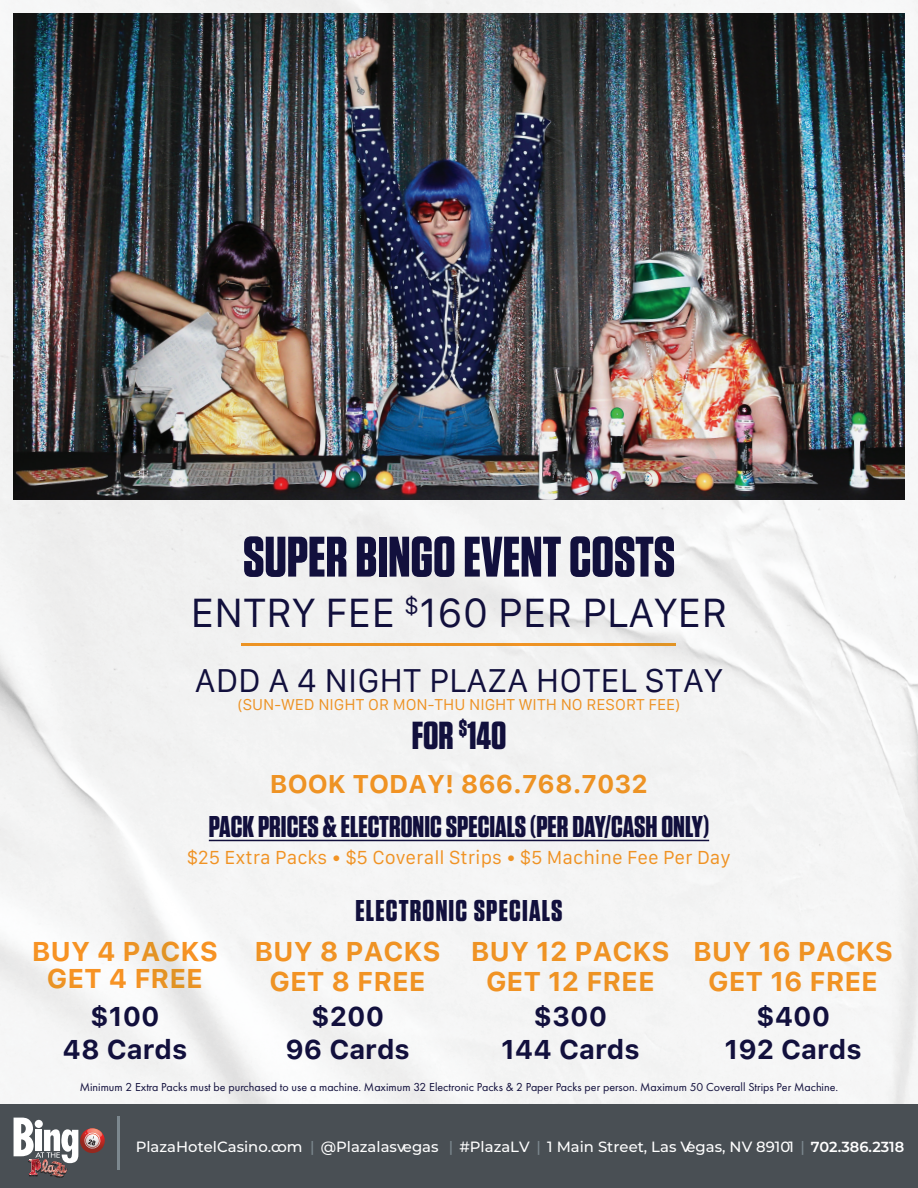
<style>
.page{position:relative;width:918px;height:1188px;background:#fff}
.page>*{position:absolute;margin:0;border:0;box-sizing:border-box;transform-origin:0 0}
.t1{font:700 57px "Tungsten";color:#12103d}
.t2{font:39px "Galvji";color:#12103d}
.t3{font:700 39px "Tungsten";color:#12103d}
.t4{font:31.5px "Galvji";color:#12103d}
.t5{font:700 30px "Tungsten";color:#12103d}
.t6{font:700 30px "Tungsten";letter-spacing:.04em;color:#12103d}
.t7{font:700 27px/29.4px "Galvji";color:#f79324;text-align:center}
.t8{font:700 27px/32.4px "Galvji";color:#12103d;text-align:center}
.t9{font:700 25.5px "Galvji";color:#f79324}
.t10{font:18px "Galvji";color:#f79324}
.t11{font:15px "Galvji";color:#f79324}
.t12{font:500 14.85px "Montserrat";color:#fff}
.t13{font:12px "Futura PT";color:#12103d}
.s1{color:#7c888f}
.s2{font-weight:600;font-size:14.55px}
</style>
<div class="page">
<img style="left:0;top:0;width:918px;height:1104px">
<div style="left:0;top:1104px;width:918px;height:84px;background:#494f54"></div>
<hr style="left:117px;top:1116px;width:3px;height:53px;background:#7c888f">
<svg style="left:14px;top:1118px;width:91px;height:60px"></svg>
<h1 class="t1" style="left:243px;top:526px;width:434px">SUPER BINGO EVENT COSTS</h1>
<h2 class="t2" style="left:191px;top:591px;width:538px">ENTRY FEE <sup>$</sup>160 PER PLAYER</h2>
<h3 class="t4" style="left:195px;top:662px;width:530px">ADD A 4 NIGHT PLAZA HOTEL STAY</h3>
<p class="t11" style="left:238px;top:697px;width:444px">(SUN-WED NIGHT OR MON-THU NIGHT WITH NO RESORT FEE)</p>
<h2 class="t3" style="left:412px;top:715px;width:96px">FOR <sup>$</sup>140</h2>
<h3 class="t9" style="left:270px;top:768px;width:379px">BOOK TODAY! 866.768.7032</h3>
<h3 class="t5" style="left:209px;top:810px;width:502px">PACK PRICES &amp; ELECTRONIC SPECIALS (PER DAY/CASH ONLY)</h3>
<h3 class="t10" style="left:187px;top:847px;width:545px">$25 Extra Packs • $5 Coverall Strips • $5 Machine Fee Per Day</h3>
<h3 class="t6" style="left:356px;top:894px;width:208px">ELECTRONIC SPECIALS</h3>
<h3 class="t7" style="left:32px;top:939px;width:188px;line-height:26.4px">BUY 4 PACKS<br>GET 4 FREE</h3>
<h3 class="t7" style="left:254px;top:938px;width:188px">BUY 8 PACKS<br>GET 8 FREE</h3>
<h3 class="t7" style="left:471px;top:938px;width:200px">BUY 12 PACKS<br>GET 12 FREE</h3>
<h3 class="t7" style="left:693px;top:938px;width:202px">BUY 16 PACKS<br>GET 16 FREE</h3>
<h3 class="t8" style="left:63px;top:1001px;width:126px">$100<br>48 Cards</h3>
<h3 class="t8" style="left:285px;top:1001px;width:126px">$200<br>96 Cards</h3>
<h3 class="t8" style="left:501px;top:1001px;width:140px">$300<br>144 Cards</h3>
<h3 class="t8" style="left:725px;top:1001px;width:139px">$400<br>192 Cards</h3>
<p class="t13" style="left:80px;top:1080px;width:760px">Minimum 2 Extra Packs must be purchased to use a machine. Maximum 32 Electronic Packs &amp; 2 Paper Packs per person. Maximum 50 Coverall Strips Per Machine.</p>
<p class="t12" style="left:136px;top:1136px;width:770px">PlazaHotelCasino.com <span class="s1">|</span> @Plazalasvegas <span class="s1">|</span> #PlazaLV <span class="s1">|</span> 1 Main Street, Las Vegas, NV 89101 <span class="s1">|</span> <span class="s2">702.386.2318</span></p>
</div>
